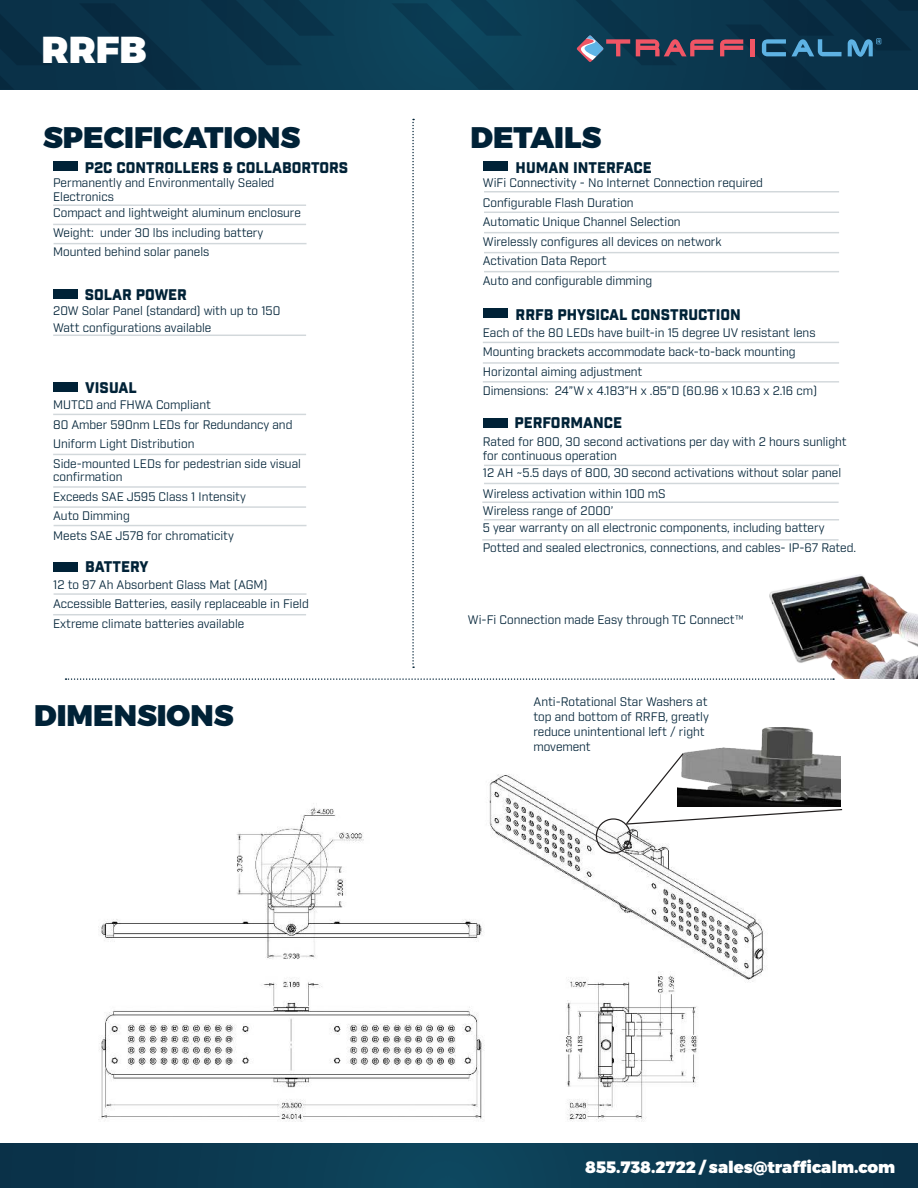
<style>
.page{position:relative;width:918px;height:1188px;background:#fff}
.page>*{position:absolute;margin:0;border:0;box-sizing:border-box;transform-origin:0 0}
.t1{font:900 37.5px "Montserrat";color:#fff}
.t2{font:900 29.7px "Montserrat";color:#002237}
.t3{font:900 16.5px "Montserrat";color:#fff}
.t4{font:900 15px "Industry";color:#002237}
.t5{font:12px/19.5px "Industry";color:#002237}
</style>
<div class="page">
<img style="left:98px;top:774px;width:668px;height:348px">
<img style="left:0;top:1144px;width:918px;height:44px">
<svg style="left:0;top:0;width:918px;height:90px;background:#0f3950"></svg>
<hr style="left:53px;top:335px;width:253px;height:1px;background:#002237">
<div style="left:53px;top:289px;width:25px;height:9px;background:#002237"></div>
<div style="left:53px;top:161px;width:25px;height:9px;background:#002237"></div>
<hr style="left:53px;top:204px;width:253px;height:2px;background:#002237">
<hr style="left:53px;top:224px;width:253px;height:1px;background:#002237">
<hr style="left:54px;top:243px;width:253px;height:1px;background:#002237">
<div style="left:54px;top:382px;width:24px;height:10px;background:#002237"></div>
<hr style="left:53px;top:414px;width:253px;height:1px;background:#002237">
<hr style="left:53px;top:454px;width:253px;height:1px;background:#002237">
<hr style="left:53px;top:486px;width:253px;height:2px;background:#002237">
<hr style="left:53px;top:506px;width:253px;height:2px;background:#002237">
<hr style="left:54px;top:525px;width:253px;height:1px;background:#002237">
<div style="left:483px;top:418px;width:24px;height:9px;background:#002237"></div>
<hr style="left:484px;top:465px;width:355px;height:1px;background:#002237">
<hr style="left:484px;top:483px;width:355px;height:1px;background:#002237">
<hr style="left:482px;top:501px;width:357px;height:2px;background:#002237">
<hr style="left:484px;top:519px;width:355px;height:2px;background:#002237">
<hr style="left:482px;top:539px;width:357px;height:2px;background:#002237">
<div style="left:483px;top:308px;width:24px;height:10px;background:#002237"></div>
<hr style="left:483px;top:362px;width:356px;height:2px;background:#002237">
<hr style="left:483px;top:342px;width:356px;height:1px;background:#002237">
<hr style="left:483px;top:381px;width:356px;height:2px;background:#002237">
<div style="left:483px;top:161px;width:24px;height:9px;background:#002237"></div>
<hr style="left:484px;top:212px;width:355px;height:1px;background:#002237">
<hr style="left:484px;top:191px;width:355px;height:1px;background:#002237">
<hr style="left:484px;top:232px;width:355px;height:1px;background:#002237">
<hr style="left:484px;top:252px;width:355px;height:1px;background:#002237">
<hr style="left:484px;top:271px;width:355px;height:1px;background:#002237">
<svg style="left:412px;top:119px;width:2px;height:549px"></svg>
<svg style="left:66px;top:678px;width:768px;height:2px"></svg>
<img style="left:688px;top:727px;width:125px;height:25px">
<hr style="left:54px;top:593px;width:253px;height:2px;background:#002237">
<hr style="left:53px;top:614px;width:253px;height:1px;background:#002237">
<div style="left:54px;top:562px;width:24px;height:10px;background:#002237"></div>
<div style="left:596px;top:818px;width:35px;height:36px;border:1px solid #221f1f;border-radius:50%"></div>
<svg style="left:625px;top:752px;width:218px;height:73px"></svg>
<img style="left:769px;top:574px;width:149px;height:104px">
<h1 class="t1" style="left:42px;top:33px;width:107px">RRFB</h1>
<h2 class="t2" style="left:43px;top:123px;width:259px">SPECIFICATIONS</h2>
<p class="t4" style="left:85px;top:159px;width:265px">P2C CONTROLLERS &amp; COLLABORTORS</p>
<p class="t5" style="left:53px;top:177px;width:223px;line-height:13.5px">Permanently and Environmentally Sealed<br>Electronics</p>
<p class="t5" style="left:53px;top:204px;width:249px">Compact and lightweight aluminum enclosure<br>Weight: under 30 lbs including battery<br>Mounted behind solar panels</p>
<p class="t4" style="left:85px;top:286px;width:104px">SOLAR POWER</p>
<p class="t5" style="left:53px;top:303px;width:229px;line-height:16.5px">20W Solar Panel (standard) with up to 150<br>Watt configurations available</p>
<p class="t4" style="left:85px;top:379px;width:53px">VISUAL</p>
<p class="t5" style="left:53px;top:395px;width:249px">MUTCD and FHWA Compliant<br>80 Amber 590nm LEDs for Redundancy and Uniform Light Distribution<br>Side-mounted LEDs for pedestrian side visual</p>
<p class="t5" style="left:53px;top:467px;width:194px">confirmation<br>Exceeds SAE J595 Class 1 Intensity<br>Auto Dimming<br>Meets SAE J578 for chromaticity</p>
<p class="t4" style="left:85px;top:558px;width:65px">BATTERY</p>
<p class="t5" style="left:53px;top:575px;width:257px">12 to 97 Ah Absorbent Glass Mat (AGM)<br>Accessible Batteries, easily replaceable in Field<br>Extreme climate batteries available</p>
<h2 class="t2" style="left:471px;top:123px;width:132px">DETAILS</h2>
<p class="t4" style="left:516px;top:159px;width:138px">HUMAN INTERFACE</p>
<p class="t5" style="left:483px;top:174px;width:282px">WiFi Connectivity - No Internet Connection required Configurable Flash Duration<br>Automatic Unique Channel Selection<br>Wirelessly configures all devices on network Activation Data Report<br>Auto and configurable dimming</p>
<p class="t4" style="left:516px;top:306px;width:227px">RRFB PHYSICAL CONSTRUCTION</p>
<p class="t5" style="left:483px;top:323px;width:336px">Each of the 80 LEDs have built-in 15 degree UV resistant lens Mounting brackets accommodate back-to-back mounting Horizontal aiming adjustment<br>Dimensions: 24”W x 4.183”H x .85”D (60.96 x 10.63 x 2.16 cm)</p>
<p class="t4" style="left:514px;top:414px;width:109px">PERFORMANCE</p>
<p class="t5" style="left:483px;top:435px;width:366px;line-height:14.2px">Rated for 800, 30 second activations per day with 2 hours sunlight for continuous operation</p>
<p class="t5" style="left:483px;top:463px;width:360px;line-height:20.2px">12 AH ~5.5 days of 800, 30 second activations without solar panel<br>Wireless activation within 100 mS</p>
<p class="t5" style="left:483px;top:502px;width:343px;line-height:17.2px">Wireless range of 2000’<br>5 year warranty on all electronic components, including battery</p>
<p class="t5" style="left:483px;top:539px;width:375px">Potted and sealed electronics, connections, and cables- IP-67 Rated.</p>
<p class="t5" style="left:468px;top:611px;width:277px">Wi-Fi Connection made Easy through TC Connect™</p>
<h2 class="t2" style="left:34px;top:701px;width:201px">DIMENSIONS</h2>
<p class="t5" style="left:533px;top:695px;width:177px;line-height:15px">Anti-Rotational Star Washers at top and bottom of RRFB, greatly reduce unintentional left / right movement</p>
<h3 class="t3" style="left:585px;top:1160px;width:312px">855.738.2722 / sales@trafficalm.com</h3>
</div>
